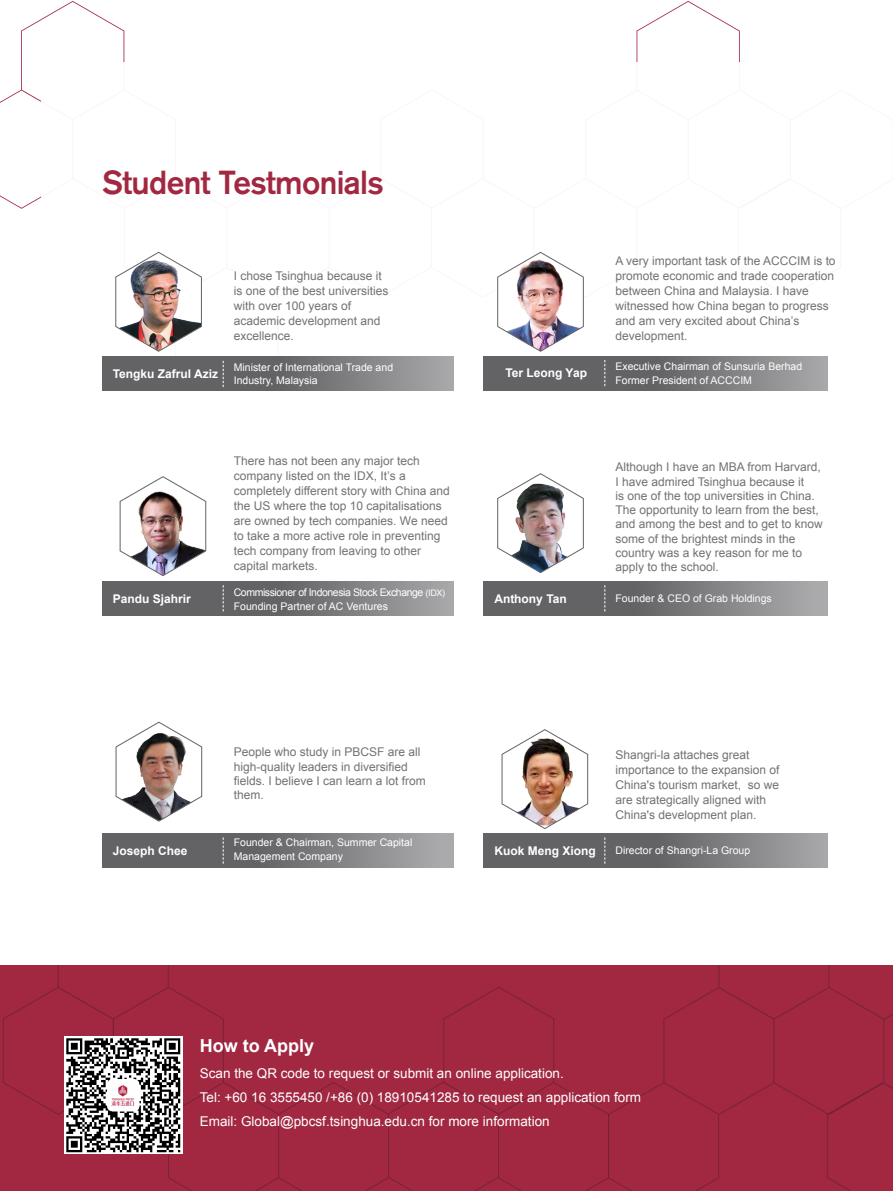
<style>
.page{position:relative;width:893px;height:1191px;background:#fff}
.page>*{position:absolute;margin:0;border:0;box-sizing:border-box;transform-origin:0 0}
.t1{font:500 33px "Akzidenz Grotesk BQ";letter-spacing:-.02em;color:#a22842;scale:.95 1}
.t2{font:700 18px "Arial";color:#fff}
.t3{font:13.5px "Arial";color:#fff}
.t4{font:12px/15px "Arial";color:#717275}
.t5{font:700 12px "Arial";color:#fff}
.t6{font:10.5px "Arial";color:#fff}
.t7{font:10.5px "Arial";letter-spacing:-.04em;color:#fff}
.s1{font-size:9px}
</style>
<div class="page">
<div style="left:3px;top:965px;width:889px;height:226px;background:#a22842"></div>
<svg style="left:102px;top:357px;width:352px;height:34px;background:#747477"></svg>
<svg style="left:223px;top:361px;width:1px;height:26px"></svg>
<svg style="left:102px;top:581px;width:352px;height:34px;background:#747477"></svg>
<svg style="left:223px;top:585px;width:1px;height:26px"></svg>
<img style="left:115px;top:252px;width:87px;height:100px">
<img style="left:120px;top:476px;width:86px;height:100px">
<svg style="left:484px;top:833px;width:344px;height:34px;background:#747477"></svg>
<svg style="left:604px;top:837px;width:1px;height:26px"></svg>
<svg style="left:484px;top:356px;width:344px;height:34px;background:#747477"></svg>
<svg style="left:604px;top:360px;width:1px;height:26px"></svg>
<img style="left:497px;top:252px;width:87px;height:100px">
<img style="left:501px;top:729px;width:87px;height:100px">
<svg style="left:484px;top:581px;width:344px;height:34px;background:#78787b"></svg>
<svg style="left:604px;top:585px;width:1px;height:26px"></svg>
<img style="left:497px;top:473px;width:87px;height:100px">
<img style="left:64px;top:1036px;width:119px;height:117px">
<svg style="left:102px;top:833px;width:352px;height:34px;background:#78787b"></svg>
<svg style="left:223px;top:837px;width:1px;height:26px"></svg>
<svg style="left:116px;top:721px;width:86px;height:100px"></svg>
<svg style="left:892px;top:965px;width:1px;height:226px"></svg>
<p class="t1" style="left:102px;top:162px;width:298px">Student Testmonials</p>
<p class="t5" style="left:113px;top:366px;width:107px">Tengku Zafrul Aziz</p>
<p class="t4" style="left:234px;top:268px;width:156px">I chose Tsinghua because it is one of the best universities with over 100 years of academic development and excellence.</p>
<p class="t6" style="left:234px;top:360px;width:161px">Minister of International Trade and</p>
<p class="t6" style="left:234px;top:374px;width:85px">Industry, Malaysia</p>
<p class="t5" style="left:113px;top:590px;width:80px">Pandu Sjahrir</p>
<p class="t4" style="left:234px;top:453px;width:217px">There has not been any major tech company listed on the IDX, It’s a completely different story with China and the US where the top 10 capitalisations are owned by tech companies. We need to take a more active role in preventing tech company from leaving to other capital markets.</p>
<p class="t7" style="left:234px;top:586px;width:213px">Commissioner of Indonesia Stock Exchange <span class="s1">(IDX)</span></p>
<p class="t6" style="left:234px;top:599px;width:156px">Founding Partner of AC Ventures</p>
<p class="t5" style="left:505px;top:365px;width:83px">Ter Leong Yap</p>
<p class="t4" style="left:615px;top:253px;width:222px">A very important task of the ACCCIM is to promote economic and trade cooperation between China and Malaysia. I have witnessed how China began to progress and am very excited about China’s development.</p>
<p class="t6" style="left:615px;top:359px;width:188px">Executive Chairman of Sunsuria Berhad</p>
<p class="t6" style="left:615px;top:373px;width:138px">Former President of ACCCIM</p>
<p class="t4" style="left:615px;top:460px;width:209px;line-height:14.2px">Although I have an MBA from Harvard, I have admired Tsinghua because it<br>is one of the top universities in China.<br>The opportunity to learn from the best, and among the best and to get to know some of the brightest minds in the country was a key reason for me to apply to the school.</p>
<p class="t5" style="left:494px;top:590px;width:74px">Anthony Tan</p>
<p class="t6" style="left:615px;top:591px;width:158px">Founder &amp; CEO of Grab Holdings</p>
<p class="t5" style="left:113px;top:842px;width:76px">Joseph Chee</p>
<p class="t4" style="left:234px;top:745px;width:194px;line-height:14.2px">People who study in PBCSF are all high-quality leaders in diversified fields. I believe I can learn a lot from them.</p>
<p class="t6" style="left:234px;top:836px;width:180px">Founder &amp; Chairman, Summer Capital</p>
<p class="t6" style="left:234px;top:849px;width:111px">Management Company</p>
<p class="t4" style="left:615px;top:747px;width:166px">Shangri-la attaches great importance to the expansion of<br>China's tourism market, so we are strategically aligned with<br>China's development plan.</p>
<p class="t5" style="left:494px;top:842px;width:103px">Kuok Meng Xiong</p>
<p class="t6" style="left:615px;top:843px;width:136px">Director of Shangri-La Group</p>
<p class="t2" style="left:200px;top:1033px;width:116px">How to Apply</p>
<p class="t3" style="left:200px;top:1064px;width:365px">Scan the QR code to request or submit an online application.</p>
<p class="t3" style="left:200px;top:1088px;width:443px">Tel: +60 16 3555450 /+86 (0) 18910541285 to request an application form</p>
<p class="t3" style="left:200px;top:1112px;width:351px">Email: Global@pbcsf.tsinghua.edu.cn for more information</p>
</div>
